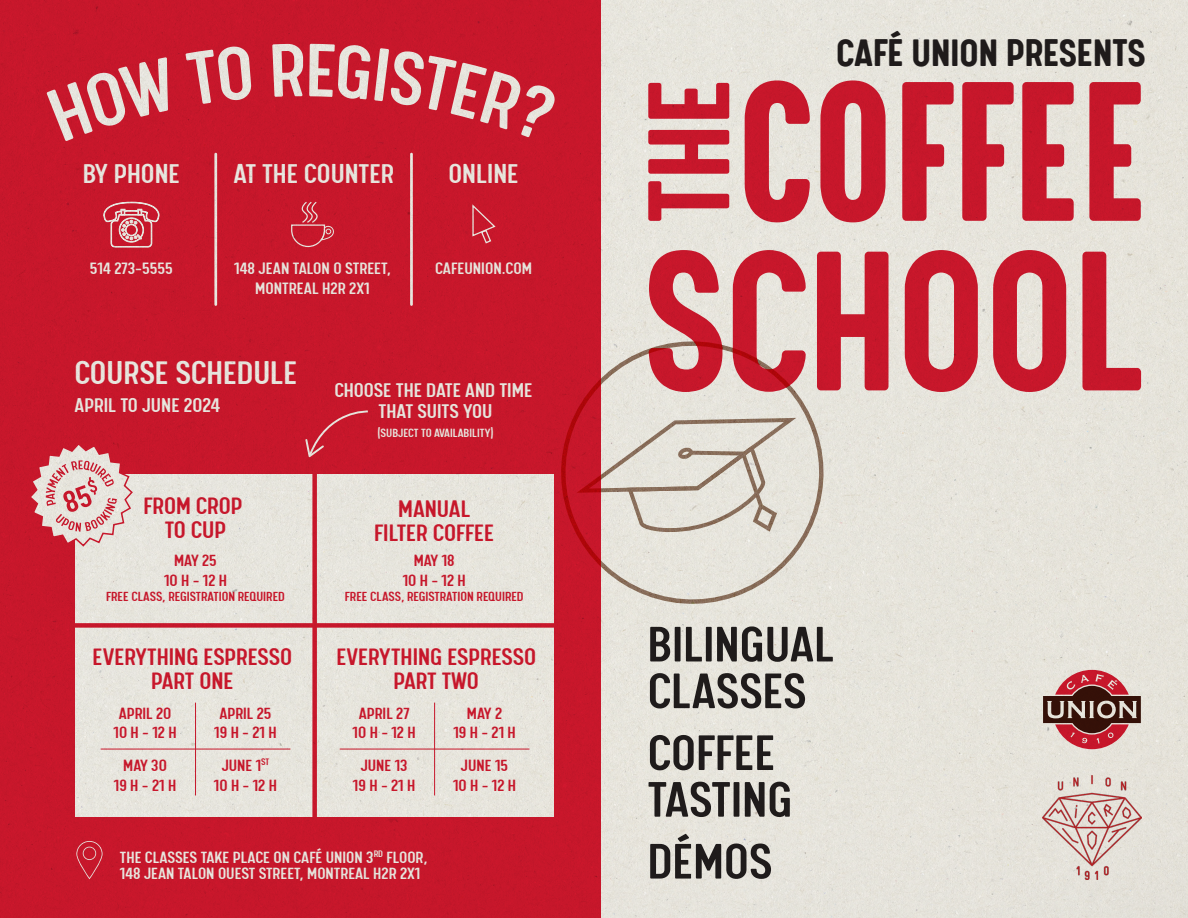
<style>
.page{position:relative;width:1188px;height:918px;background:#fff}
.page>*{position:absolute;margin:0;border:0;box-sizing:border-box;transform-origin:0 0}
.t1{font:700 224.55px "Calps Slim";color:#dc1a32;scale:.9 1}
.t2{font:700 224.55px "Calps";color:#dc1a32;scale:.88 1}
.t3{font:700 130.95px "Calps";color:#dc1a32;scale:.93 1}
.t4{font:500 56.1px/46.7px "Calps";color:#231f20}
.t5{font:700 43.05px "Calps";color:#231f20}
.t6{font:500 37.2px "Calps";color:#fff}
.t7{font:500 30.9px "Calps";color:#fff}
.t8{font:500 27px/24px "Calps";color:#dc1a32;text-align:center}
.t9{font:500 22.5px/21px "Calps";color:#fff;text-align:center}
.t10{font:500 18.75px/20px "Calps";color:#fff;text-align:center}
.t11{font:500 18.45px/19.2px "Calps";color:#dc1a32;text-align:center}
.t12{font:500 18.45px/16.5px "Calps";color:#fff}
.t13{font:500 15px "Calps";color:#dc1a32}
.t14{font:500 13.5px "Calps";color:#fff}
</style>
<div class="page">
<img style="left:0;top:0;width:1188px;height:918px">
<svg style="left:561px;top:341px;width:263px;height:263px;background:#d9bab5"></svg>
<h3 class="t7" style="left:83px;top:156px;width:99px">BY PHONE</h3>
<h3 class="t7" style="left:233px;top:156px;width:162px">AT THE COUNTER</h3>
<h3 class="t7" style="left:449px;top:156px;width:72px">ONLINE</h3>
<p class="t10" style="left:90px;top:258px;width:85px">514 273-5555</p>
<p class="t10" style="left:234px;top:258px;width:158px">148 JEAN TALON O STREET,<br>MONTREAL H2R 2X1</p>
<p class="t10" style="left:435px;top:258px;width:98px">CAFEUNION.COM</p>
<h3 class="t6" style="left:74px;top:351px;width:224px">COURSE SCHEDULE</h3>
<p class="t9" style="left:75px;top:394px;width:147px">APRIL TO JUNE 2024</p>
<p class="t9" style="left:334px;top:378px;width:200px">CHOOSE THE DATE AND TIME<br>THAT SUITS YOU</p>
<p class="t14" style="left:377px;top:425px;width:118px">(SUBJECT TO AVAILABILITY)</p>
<h3 class="t8" style="left:144px;top:492px;width:101px">FROM CROP<br>TO CUP</h3>
<h3 class="t8" style="left:374px;top:495px;width:122px">MANUAL<br>FILTER COFFEE</h3>
<p class="t11" style="left:164px;top:550px;width:65px">MAY 25<br>10 H - 12 H</p>
<p class="t13" style="left:106px;top:588px;width:180px">FREE CLASS, REGISTRATION REQUIRED</p>
<p class="t11" style="left:403px;top:550px;width:65px">MAY 18<br>10 H - 12 H</p>
<p class="t13" style="left:345px;top:588px;width:180px">FREE CLASS, REGISTRATION REQUIRED</p>
<h3 class="t8" style="left:93px;top:643px;width:201px">EVERYTHING ESPRESSO<br>PART ONE</h3>
<h3 class="t8" style="left:337px;top:643px;width:201px">EVERYTHING ESPRESSO<br>PART TWO</h3>
<p class="t11" style="left:114px;top:703px;width:65px;text-align:left">APRIL 20<br>10 H - 12 H</p>
<p class="t11" style="left:214px;top:703px;width:64px;text-align:left">APRIL 25<br>19 H - 21 H</p>
<p class="t11" style="left:114px;top:755px;width:64px">MAY 30<br>19 H - 21 H</p>
<p class="t11" style="left:214px;top:755px;width:65px">JUNE 1<sup>ST<br></sup>10 H - 12 H</p>
<p class="t11" style="left:353px;top:703px;width:65px">APRIL 27<br>10 H - 12 H</p>
<p class="t11" style="left:453px;top:703px;width:64px">MAY 2<br>19 H - 21 H</p>
<p class="t11" style="left:353px;top:755px;width:64px">JUNE 13<br>19 H - 21 H</p>
<p class="t11" style="left:453px;top:755px;width:65px">JUNE 15<br>10 H - 12 H</p>
<p class="t12" style="left:120px;top:848px;width:309px">THE CLASSES TAKE PLACE ON CAFÉ UNION 3<sup>RD</sup> FLOOR,<br>148 JEAN TALON OUEST STREET, MONTREAL H2R 2X1</p>
<h3 class="t5" style="left:836px;top:27px;width:311px">CAFÉ UNION PRESENTS</h3>
<h1 class="t1" style="left:737px;top:17px;width:458px">COFFEE</h1>
<h1 class="t2" style="left:643px;top:187px;width:572px">SCHOOL</h1>
<h2 class="t3" style="left:610px;top:223px;width:156px;rotate:-90deg">THE</h2>
<h3 class="t4" style="left:648px;top:619px;width:188px">BILINGUAL<br>CLASSES</h3>
<h3 class="t4" style="left:648px;top:727px;width:146px">COFFEE<br>TASTING</h3>
<h3 class="t4" style="left:648px;top:836px;width:126px">DÉMOS</h3>
</div>
